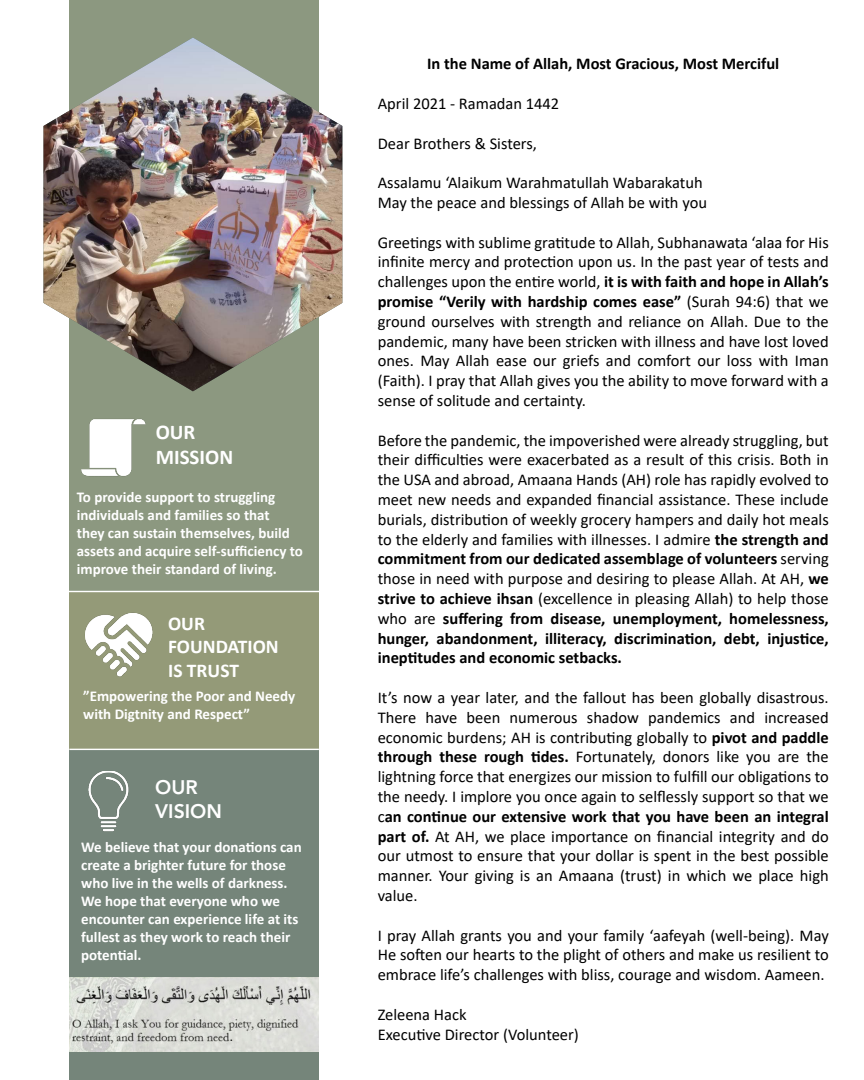
<style>
.page{position:relative;width:864px;height:1080px;background:#fff}
.page>*{position:absolute;margin:0;border:0;box-sizing:border-box;transform-origin:0 0}
.t1{font:700 21px "Calibri";color:#fff}
.t2{font:700 19.5px "Calibri";color:#fff}
.t3{font:800 19.5px "Avenir LT Std";color:#fff}
._2nd_PAGE{font:16.5px/19.8px "Calibri";color:#000;text-align:justify}
._2nd_PAGE-2{font:700 16.5px "Calibri";color:#000}
._2nd_PAGE-3{font:300 15.75px "Calibri";color:#000}
.t4{font:700 15px/18px "Calibri";color:#fff}
.s1{font-weight:700}
</style>
<div class="page">
<div style="left:69px;top:0;width:250px;height:1080px;background:#8c9880"></div>
<img style="left:44px;top:38px;width:298px;height:353px">
<div style="left:69px;top:592px;width:250px;height:157px;background:#949a78"></div>
<div style="left:69px;top:750px;width:250px;height:330px;background:#75857a"></div>
<img style="left:81px;top:419px;width:65px;height:58px">
<hr style="left:67px;top:591px;width:253px;height:1px;background:#fff">
<hr style="left:69px;top:749px;width:250px;height:1px;background:#fff">
<img style="left:88px;top:771px;width:41px;height:61px">
<img style="left:69px;top:977px;width:250px;height:75px">
<img style="left:85px;top:612px;width:68px;height:65px">
<p class="t1" style="left:156px;top:417px;width:41px">OUR</p>
<p class="t1" style="left:156px;top:442px;width:79px">MISSION</p>
<p class="t4" style="left:77px;top:488px;width:228px">To provide support to struggling individuals and families so that<br>they can sustain themselves, build assets and acquire self-sufficiency to improve their standard of living.</p>
<p class="t2" style="left:168px;top:610px;width:38px">OUR</p>
<p class="t2" style="left:168px;top:633px;width:112px">FOUNDATION</p>
<p class="t2" style="left:168px;top:656px;width:72px">IS TRUST</p>
<p class="t4" style="left:83px;top:687px;width:214px">”Empowering the Poor and Needy with Digtnity and Respect”</p>
<p class="t3" style="left:155px;top:776px;width:44px">OUR</p>
<p class="t3" style="left:155px;top:799px;width:68px">VISION</p>
<p class="t4" style="left:81px;top:838px;width:222px">We believe that your donations can create a brighter future for those who live in the wells of darkness.<br>We hope that everyone who we encounter can experience life at its fullest as they work to reach their potential.</p>
<p class="_2nd_PAGE-3" style="left:229px;top:1026px;width:5px">.</p>
<p class="_2nd_PAGE-2" style="left:427px;top:52px;width:354px">In the Name of Allah, Most Gracious, Most Merciful</p>
<p class="_2nd_PAGE" style="left:378px;top:93px;width:183px">April 2021 - Ramadan 1442</p>
<p class="_2nd_PAGE" style="left:378px;top:133px;width:161px">Dear Brothers &amp; Sisters,</p>
<p class="_2nd_PAGE" style="left:378px;top:172px;width:326px">Assalamu ‘Alaikum Warahmatullah Wabarakatuh</p>
<p class="_2nd_PAGE" style="left:378px;top:192px;width:331px">May the peace and blessings of Allah be with you</p>
<p class="_2nd_PAGE" style="left:378px;top:232px;width:453px">Greetings with sublime gratitude to Allah, Subhanawata ‘alaa for His infinite mercy and protection upon us. In the past year of tests and challenges upon the entire world, <span class="s1">it is with faith and hope in Allah’s promise “Verily with hardship comes ease”</span> (Surah 94:6) that we ground ourselves with strength and reliance on Allah. Due to the pandemic, many have been stricken with illness and have lost loved ones. May Allah ease our griefs and comfort our loss with Iman (Faith). I pray that Allah gives you the ability to move forward with a sense of solitude and certainty.</p>
<p class="_2nd_PAGE" style="left:378px;top:430px;width:453px">Before the pandemic, the impoverished were already struggling, but their difficulties were exacerbated as a result of this crisis. Both in the USA and abroad, Amaana Hands (AH) role has rapidly evolved to meet new needs and expanded financial assistance. These include burials, distribution of weekly grocery hampers and daily hot meals to the elderly and families with illnesses. I admire <span class="s1">the strength and commitment from our dedicated assemblage of volunteers</span> serving those in need with purpose and desiring to please Allah. At AH, <span class="s1">we strive to achieve ihsan</span> (excellence in pleasing Allah) to help those who are <span class="s1">suffering from disease, unemployment, homelessness, hunger, abandonment, illiteracy, discrimination, debt, injustice, ineptitudes and economic setbacks.</span></p>
<p class="_2nd_PAGE" style="left:378px;top:687px;width:453px">It’s now a year later, and the fallout has been globally disastrous.<br>There have been numerous shadow pandemics and increased economic burdens; AH is contributing globally to <span class="s1">pivot and paddle through these rough tides.</span> Fortunately, donors like you are the lightning force that energizes our mission to fulfill our obligations to the needy. I implore you once again to selflessly support so that we c<span class="s1">an continue our extensive work that you have been an integral part of.</span> At AH, we place importance on financial integrity and do our utmost to ensure that your dollar is spent in the best possible manner. Your giving is an Amaana (trust) in which we place high value.</p>
<p class="_2nd_PAGE" style="left:378px;top:925px;width:453px">I pray Allah grants you and your family ‘aafeyah (well-being). May He soften our hearts to the plight of others and make us resilient to embrace life’s challenges with bliss, courage and wisdom. Aameen.</p>
<p class="_2nd_PAGE" style="left:378px;top:1004px;width:90px">Zeleena Hack</p>
<p class="_2nd_PAGE" style="left:378px;top:1024px;width:203px">Executive Director (Volunteer)</p>
</div>
